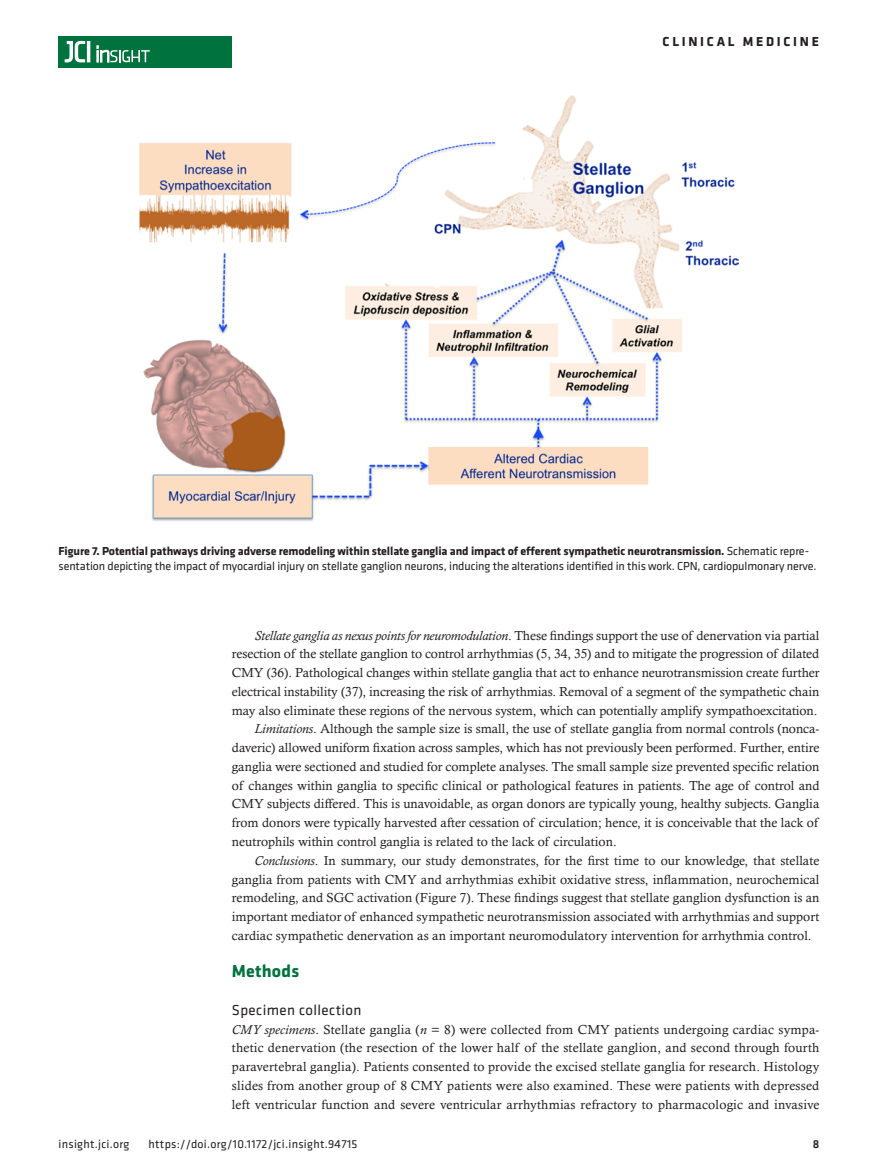
<style>
.page{position:relative;width:878px;height:1175px;background:#fff}
.page>*{position:absolute;margin:0;border:0;box-sizing:border-box;transform-origin:0 0}
.t1{font:700 18px "Klavika";letter-spacing:.01em;color:#00723e}
.t2{font:15px "Klavika Basic";letter-spacing:.025em;color:#231f20}
.t3{font:700 13.5px "Klavika Basic";letter-spacing:.2em;color:#231f20}
.t4{font:13.2px/18.8px "Calisto MT Std";color:#231f20;text-align:justify}
.t5{font:12px/15px "Klavika Basic";letter-spacing:-.01em;color:#231f20}
.t6{font:12px "Klavika Basic";letter-spacing:.025em;color:#231f20}
.t7{font:500 12px "Klavika Basic";color:#231f20}
.s1{font-weight:700}
.s2{font-style:italic}
</style>
<div class="page">
<div style="left:59px;top:36px;width:173px;height:31px;background:#00723e"></div>
<hr style="left:87px;top:41px;width:3px;height:21px;background:#fff">
<svg style="left:64px;top:41px;width:21px;height:22px"></svg>
<svg style="left:97px;top:46px;width:53px;height:16px"></svg>
<img style="left:140px;top:96px;width:598px;height:425px">
<p class="t3" style="left:662px;top:32px;width:158px">CLINICAL MEDICINE</p>
<p class="t5" style="left:59px;top:543px;width:759px"><span class="s1">Figure 7. Potential pathways driving adverse remodeling within stellate ganglia and impact of efferent sympathetic neurotransmission.</span> Schematic repre&shy;sentation depicting the impact of myocardial injury on stellate ganglion neurons, inducing the alterations identified in this work. CPN, cardiopulmonary nerve.</p>
<p class="t4" style="left:254px;top:625px;width:566px"><span class="s2">Stellate ganglia as nexus points for neuromodulation</span>. These findings support the use of denervation via partial</p>
<p class="t4" style="left:232px;top:644px;width:589px">resection of the stellate ganglion to control arrhythmias (5, 34, 35) and to mitigate the progression of dilated</p>
<p class="t4" style="left:232px;top:663px;width:589px">CMY (36). Pathological changes within stellate ganglia that act to enhance neurotransmission create further</p>
<p class="t4" style="left:232px;top:682px;width:589px">electrical instability (37), increasing the risk of arrhythmias. Removal of a segment of the sympathetic chain</p>
<p class="t4" style="left:232px;top:701px;width:587px">may also eliminate these regions of the nervous system, which can potentially amplify sympathoexcitation.</p>
<p class="t4" style="left:254px;top:719px;width:566px"><span class="s2">Limitations</span>. Although the sample size is small, the use of stellate ganglia from normal controls (nonca-</p>
<p class="t4" style="left:232px;top:738px;width:589px">daveric) allowed uniform fixation across samples, which has not previously been performed. Further, entire</p>
<p class="t4" style="left:232px;top:757px;width:589px">ganglia were sectioned and studied for complete analyses. The small sample size prevented specific relation</p>
<p class="t4" style="left:232px;top:776px;width:589px">of changes within ganglia to specific clinical or pathological features in patients. The age of control and</p>
<p class="t4" style="left:232px;top:794px;width:589px">CMY subjects differed. This is unavoidable, as organ donors are typically young, healthy subjects. Ganglia</p>
<p class="t4" style="left:232px;top:813px;width:587px">from donors were typically harvested after cessation of circulation; hence, it is conceivable that the lack of</p>
<p class="t4" style="left:232px;top:832px;width:386px">neutrophils within control ganglia is related to the lack of circulation.</p>
<p class="t4" style="left:254px;top:851px;width:566px"><span class="s2">Conclusions</span>. In summary, our study demonstrates, for the first time to our knowledge, that stellate</p>
<p class="t4" style="left:232px;top:869px;width:589px">ganglia from patients with CMY and arrhythmias exhibit oxidative stress, inflammation, neurochemical</p>
<p class="t4" style="left:232px;top:888px;width:589px">remodeling, and SGC activation (Figure 7). These findings suggest that stellate ganglion dysfunction is an</p>
<p class="t4" style="left:232px;top:907px;width:589px">important mediator of enhanced sympathetic neurotransmission associated with arrhythmias and support</p>
<p class="t4" style="left:232px;top:926px;width:581px">cardiac sympathetic denervation as an important neuromodulatory intervention for arrhythmia control.</p>
<h1 class="t1" style="left:232px;top:958px;width:69px">Methods</h1>
<p class="t2" style="left:232px;top:1000px;width:131px">Specimen collection</p>
<p class="t4" style="left:232px;top:1019px;width:589px"><span class="s2">CMY specimens</span>. Stellate ganglia (<span class="s2">n</span> = 8) were collected from CMY patients undergoing cardiac sympa&shy;thetic denervation (the resection of the lower half of the stellate ganglion, and second through fourth paravertebral ganglia). Patients consented to provide the excised stellate ganglia for research. Histology slides from another group of 8 CMY patients were also examined. These were patients with depressed left ventricular function and severe ventricular arrhythmias refractory to pharmacologic and invasive</p>
<p class="t6" style="left:58px;top:1135px;width:72px">insight.jci.org</p>
<p class="t6" style="left:148px;top:1135px;width:210px">https://doi.org/10.1172/jci.insight.94715</p>
<p class="t7" style="left:812px;top:1135px;width:8px">8</p>
</div>
